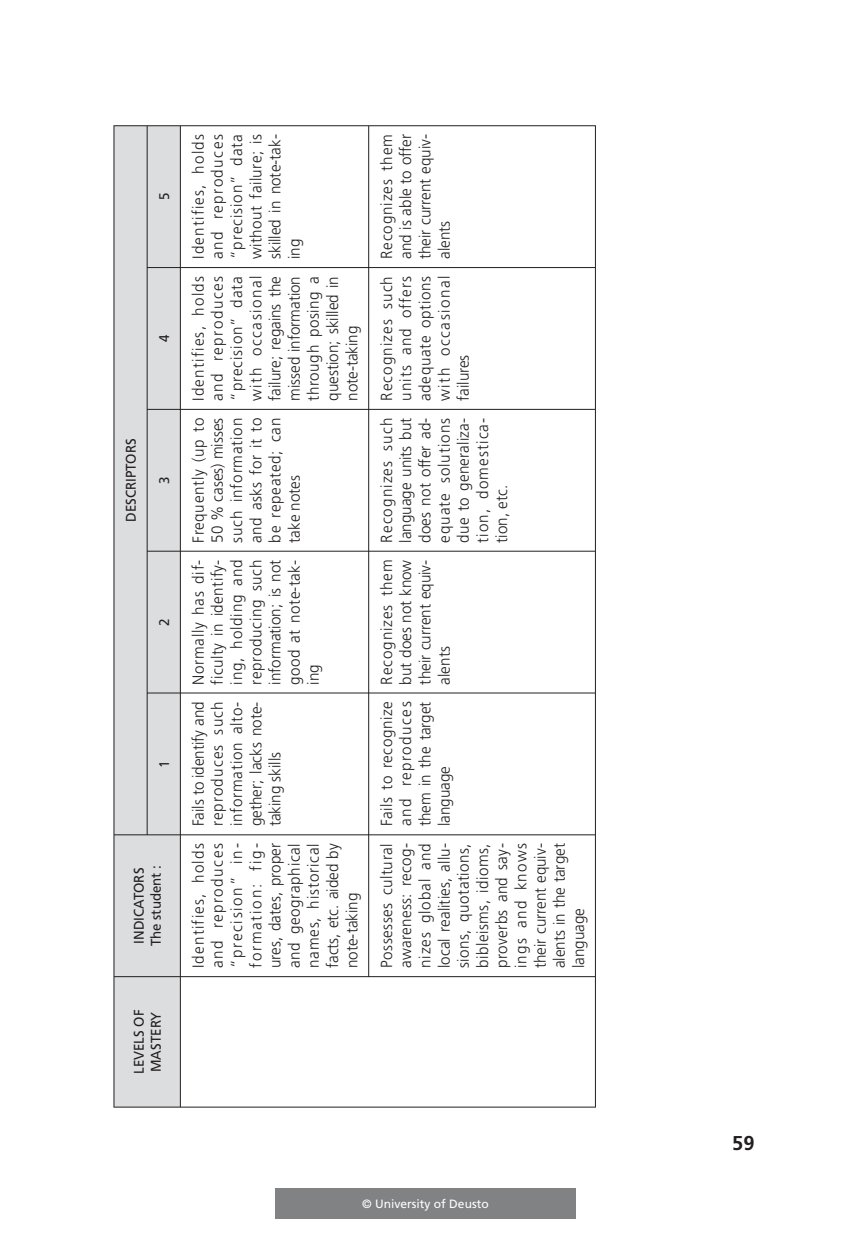
<style>
.page{position:relative;width:851px;height:1248px;background:#fff}
.page>*{position:absolute;margin:0;border:0;box-sizing:border-box;transform-origin:0 0}
.t1{font:700 20px "Frutiger LT Std";color:#231f20}
.t2{font:300 16px/19.2px "Frutiger LT Std";letter-spacing:.01em;color:#231f20;text-align:justify;scale:.95 1}
.t3{font:14px/17px "Frutiger LT Std";color:#231f20;scale:.95 1}
.t4{font:12px "Frutiger LT Std";color:#fff}
</style>
<div class="page">
<div style="left:275px;top:1188px;width:300px;height:30px;background:#808284"></div>
<div style="left:114px;top:126px;width:66px;height:980px;background:#dcddde"></div>
<hr style="left:114px;top:976px;width:33px;height:1px;background:#231f20">
<hr style="left:114px;top:834px;width:33px;height:1px;background:#231f20">
<hr style="left:147px;top:976px;width:33px;height:1px;background:#231f20">
<hr style="left:147px;top:693px;width:1px;height:142px;background:#231f20">
<hr style="left:148px;top:834px;width:32px;height:1px;background:#231f20">
<hr style="left:147px;top:551px;width:1px;height:142px;background:#231f20">
<hr style="left:148px;top:692px;width:32px;height:1px;background:#231f20">
<hr style="left:147px;top:409px;width:1px;height:142px;background:#231f20">
<hr style="left:148px;top:550px;width:32px;height:1px;background:#231f20">
<hr style="left:147px;top:267px;width:1px;height:142px;background:#231f20">
<hr style="left:148px;top:409px;width:32px;height:1px;background:#231f20">
<hr style="left:147px;top:125px;width:1px;height:142px;background:#231f20">
<hr style="left:148px;top:267px;width:32px;height:1px;background:#231f20">
<hr style="left:181px;top:834px;width:187px;height:1px;background:#231f20">
<hr style="left:181px;top:692px;width:187px;height:1px;background:#231f20">
<hr style="left:181px;top:550px;width:187px;height:1px;background:#231f20">
<hr style="left:181px;top:409px;width:187px;height:1px;background:#231f20">
<hr style="left:181px;top:267px;width:187px;height:1px;background:#231f20">
<hr style="left:368px;top:693px;width:1px;height:284px;background:#231f20">
<hr style="left:369px;top:834px;width:226px;height:1px;background:#231f20">
<hr style="left:368px;top:551px;width:1px;height:142px;background:#231f20">
<hr style="left:369px;top:692px;width:226px;height:1px;background:#231f20">
<hr style="left:368px;top:409px;width:1px;height:142px;background:#231f20">
<hr style="left:369px;top:550px;width:226px;height:1px;background:#231f20">
<hr style="left:368px;top:267px;width:1px;height:142px;background:#231f20">
<hr style="left:369px;top:409px;width:226px;height:1px;background:#231f20">
<hr style="left:368px;top:125px;width:1px;height:142px;background:#231f20">
<hr style="left:369px;top:267px;width:226px;height:1px;background:#231f20">
<hr style="left:181px;top:125px;width:187px;height:1px;background:#231f20">
<hr style="left:369px;top:125px;width:226px;height:1px;background:#231f20">
<hr style="left:595px;top:125px;width:1px;height:851px;background:#231f20">
<hr style="left:113px;top:976px;width:1px;height:131px;background:#231f20">
<hr style="left:114px;top:1106px;width:33px;height:1px;background:#231f20">
<hr style="left:113px;top:125px;width:1px;height:851px;background:#231f20">
<hr style="left:114px;top:125px;width:33px;height:1px;background:#231f20">
<hr style="left:147px;top:1106px;width:33px;height:1px;background:#231f20">
<hr style="left:148px;top:125px;width:32px;height:1px;background:#231f20">
<hr style="left:180px;top:125px;width:1px;height:851px;background:#231f20">
<hr style="left:180px;top:976px;width:1px;height:131px;background:#231f20">
<hr style="left:181px;top:1106px;width:187px;height:1px;background:#231f20">
<hr style="left:181px;top:976px;width:187px;height:1px;background:#231f20">
<hr style="left:368px;top:1106px;width:227px;height:1px;background:#231f20">
<hr style="left:369px;top:976px;width:226px;height:1px;background:#231f20">
<hr style="left:595px;top:976px;width:1px;height:131px;background:#231f20">
<p class="t3" style="left:157px;top:200px;width:9px;rotate:-90deg">5</p>
<p class="t3" style="left:157px;top:342px;width:9px;rotate:-90deg">4</p>
<p class="t3" style="left:123px;top:522px;width:89px;rotate:-90deg">DESCRIPTORS</p>
<p class="t3" style="left:157px;top:484px;width:9px;rotate:-90deg">3</p>
<p class="t3" style="left:157px;top:625px;width:9px;rotate:-90deg">2</p>
<p class="t3" style="left:157px;top:767px;width:9px;rotate:-90deg">1</p>
<p class="t3" style="left:132px;top:946px;width:87px;rotate:-90deg">INDICATORS<br>The student :</p>
<p class="t3" style="left:132px;top:1073px;width:69px;rotate:-90deg">LEVELS OF<br>MASTERY</p>
<p class="t2" style="left:190px;top:259px;width:133px;rotate:-90deg">Identifies, holds and reproduces “precision” data without failure; is skilled in note-tak&shy;ing</p>
<p class="t2" style="left:190px;top:401px;width:133px;rotate:-90deg">Identifies, holds and reproduces “precision” data with occasional failure; regains the missed information through posing a question; skilled in note-taking</p>
<p class="t2" style="left:190px;top:542px;width:133px;rotate:-90deg">Frequently (up to 50 % cases) misses such information and asks for it to be repeated; can take notes</p>
<p class="t2" style="left:190px;top:684px;width:133px;rotate:-90deg">Normally has dif&shy;ficulty in identify&shy;ing, holding and reproducing such information; is not good at note-tak&shy;ing</p>
<p class="t2" style="left:190px;top:826px;width:133px;rotate:-90deg">Fails to identify and reproduces such information alto&shy;gether; lacks note&shy;taking skills</p>
<p class="t2" style="left:190px;top:968px;width:133px;rotate:-90deg">Identifies, holds and reproduces “precision” in&shy;formation: fig&shy;ures, dates, proper and geographical names, historical facts, etc. aided by note-taking</p>
<p class="t2" style="left:378px;top:259px;width:133px;rotate:-90deg">Recognizes them and is able to offer their current equiv&shy;alents</p>
<p class="t2" style="left:378px;top:401px;width:133px;rotate:-90deg">Recognizes such units and offers adequate options with occasional failures</p>
<p class="t2" style="left:378px;top:542px;width:133px;rotate:-90deg">Recognizes such language units but does not offer ad&shy;equate solutions due to generaliza&shy;tion, domestica&shy;tion, etc.</p>
<p class="t2" style="left:378px;top:684px;width:133px;rotate:-90deg">Recognizes them but does not know their current equiv&shy;alents</p>
<p class="t2" style="left:378px;top:826px;width:133px;rotate:-90deg">Fails to recognize and reproduces them in the target language</p>
<p class="t2" style="left:378px;top:968px;width:133px;rotate:-90deg">Possesses cultural awareness: recog&shy;nizes global and local realities, allu&shy;sions, quotations, bibleisms, idioms, proverbs and say&shy;ings and knows their current equiv&shy;alents in the target language</p>
<p class="t4" style="left:362px;top:1198px;width:128px">© University of Deusto</p>
<p class="t1" style="left:732px;top:1134px;width:24px">59</p>
</div>
